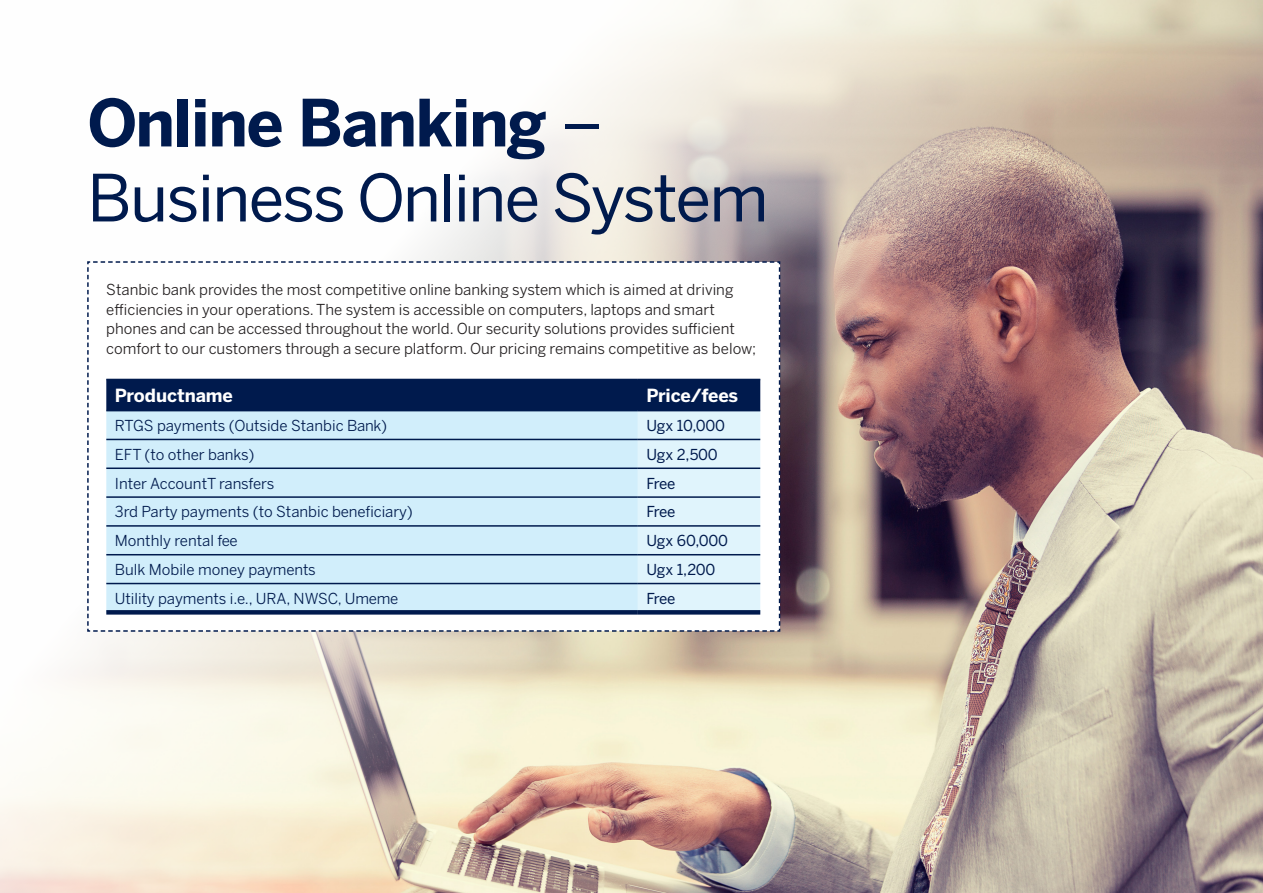
<style>
.page{position:relative;width:1263px;height:893px;background:#fff}
.page>*{position:absolute;margin:0;border:0;box-sizing:border-box;transform-origin:0 0}
.t1{font:64.5px/75px "Benton Sans";letter-spacing:-.025em;color:#001a4d}
.Table_Paragraph{font:700 18px "Benton Sans";letter-spacing:-.015em;color:#fff}
.t2{font:15px/19.5px "Benton Sans";color:#231f20}
.Table_Paragraph-2{font:15px "Benton Sans";color:#001a4d}
.Table_Paragraph-3{font:15px "Benton Sans";letter-spacing:-.02em;color:#001a4d}
.s1{font-weight:700}
</style>
<div class="page">
<img style="left:0;top:0;width:1263px;height:893px">
<svg style="left:87px;top:261px;width:693px;height:371px"></svg>
<hr style="left:106px;top:379px;width:532px;height:1px;background:#001a4d">
<hr style="left:106px;top:410px;width:532px;height:1px;background:#001a4d">
<hr style="left:106px;top:439px;width:532px;height:1px;background:#001a4d">
<hr style="left:106px;top:467px;width:532px;height:2px;background:#001a4d">
<hr style="left:106px;top:496px;width:532px;height:2px;background:#001a4d">
<hr style="left:106px;top:525px;width:532px;height:2px;background:#001a4d">
<hr style="left:106px;top:554px;width:532px;height:1px;background:#001a4d">
<hr style="left:106px;top:583px;width:532px;height:1px;background:#001a4d">
<div style="left:106px;top:610px;width:532px;height:5px;background:#001a4d"></div>
<hr style="left:638px;top:379px;width:122px;height:1px;background:#001a4d">
<hr style="left:638px;top:410px;width:122px;height:1px;background:#001a4d">
<hr style="left:638px;top:439px;width:122px;height:1px;background:#001a4d">
<hr style="left:638px;top:467px;width:122px;height:2px;background:#001a4d">
<hr style="left:638px;top:496px;width:122px;height:2px;background:#001a4d">
<hr style="left:638px;top:525px;width:122px;height:2px;background:#001a4d">
<hr style="left:638px;top:554px;width:122px;height:1px;background:#001a4d">
<hr style="left:638px;top:583px;width:122px;height:1px;background:#001a4d">
<div style="left:638px;top:610px;width:122px;height:5px;background:#001a4d"></div>
<p class="t1" style="left:87px;top:85px;width:683px"><span class="s1">Online Banking</span> –<br>Business Online System</p>
<p class="t2" style="left:106px;top:280px;width:651px">Stanbic bank provides the most competitive online banking system which is aimed at driving efficiencies in your operations. The system is accessible on computers, laptops and smart phones and can be accessed throughout the world. Our security solutions provides sufficient comfort to our customers through a secure platform. Our pricing remains competitive as below;</p>
<p class="Table_Paragraph" style="left:115px;top:385px;width:119px">Productname</p>
<p class="Table_Paragraph" style="left:646px;top:385px;width:93px">Price/fees</p>
<p class="Table_Paragraph-2" style="left:115px;top:417px;width:274px">RTGS payments (Outside Stanbic Bank)</p>
<p class="Table_Paragraph-3" style="left:646px;top:417px;width:80px">Ugx 10,000</p>
<p class="Table_Paragraph-2" style="left:115px;top:445px;width:141px">EFT (to other banks)</p>
<p class="Table_Paragraph-3" style="left:646px;top:445px;width:73px">Ugx 2,500</p>
<p class="Table_Paragraph-2" style="left:115px;top:474px;width:161px">Inter AccountT ransfers</p>
<p class="Table_Paragraph-3" style="left:646px;top:474px;width:31px">Free</p>
<p class="Table_Paragraph-2" style="left:115px;top:503px;width:299px">3rd Party payments (to Stanbic beneficiary)</p>
<p class="Table_Paragraph-3" style="left:646px;top:503px;width:31px">Free</p>
<p class="Table_Paragraph-2" style="left:115px;top:532px;width:124px">Monthly rental fee</p>
<p class="Table_Paragraph-3" style="left:646px;top:532px;width:83px">Ugx 60,000</p>
<p class="Table_Paragraph-2" style="left:115px;top:561px;width:203px">Bulk Mobile money payments</p>
<p class="Table_Paragraph-3" style="left:646px;top:561px;width:70px">Ugx 1,200</p>
<p class="Table_Paragraph-2" style="left:115px;top:589px;width:285px">Utility payments i.e., URA, NWSC, Umeme</p>
<p class="Table_Paragraph-3" style="left:646px;top:589px;width:31px">Free</p>
</div>
